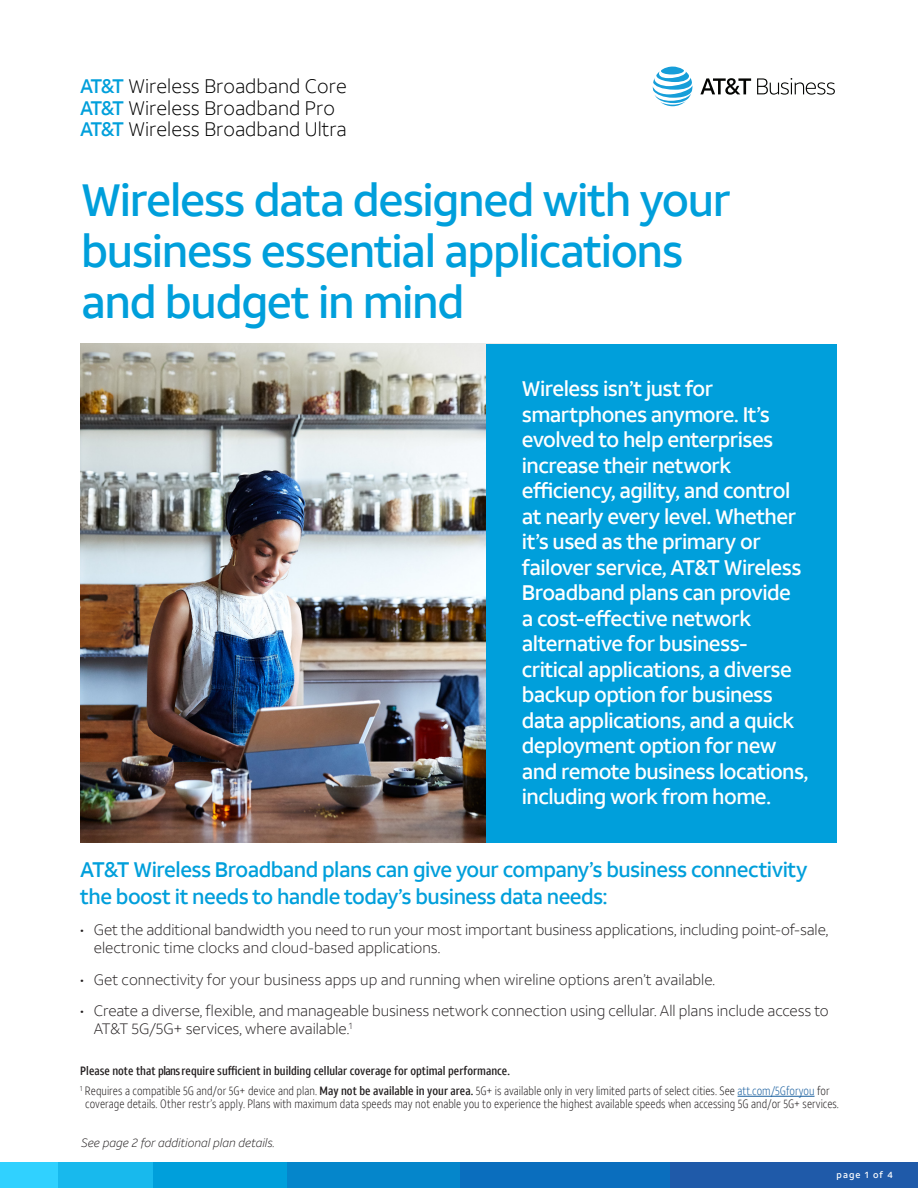
<style>
.page{position:relative;width:918px;height:1188px;background:#fff}
.page>*{position:absolute;margin:0;border:0;box-sizing:border-box;transform-origin:0 0}
.t1{font:500 45px/51px "ATT Aleck Sans";letter-spacing:-.03em;color:#009fdb}
.Overlay_Quote{font:500 21px/25.5px "ATT Aleck Sans";letter-spacing:-.025em;color:#fff}
.Callout{font:500 21px/27px "ATT Aleck Sans";letter-spacing:-.025em;color:#009fdb}
.t2{font:300 19.5px/21.3px "ATT Aleck Sans";color:#000}
.t3{font:300 15px/18px "ATT Aleck Sans";color:#231f20}
.AT_T_type{font:300 12px/13.5px "ATT Aleck Cd";color:#231f20}
.AT_T_type-2{font:500 12px "ATT Aleck Cd";color:#231f20}
.t4{font:italic 300 12px "ATT Aleck Sans";color:#231f20}
.t5{font:500 9px "ATT Aleck Sans";letter-spacing:.12em;color:#fff}
.s1{font-weight:500;color:#009fdb}
.s2{font-weight:500}
.s3{color:#175d9e}
</style>
<div class="page">
<div style="left:669px;top:1163px;width:249px;height:25px;background:#1f5aa9"></div>
<div style="left:459px;top:1163px;width:211px;height:25px;background:#0a6ebe"></div>
<div style="left:287px;top:1163px;width:172px;height:25px;background:#0586cb"></div>
<div style="left:153px;top:1163px;width:134px;height:25px;background:#009fdb"></div>
<div style="left:57px;top:1163px;width:96px;height:25px;background:#18b9ed"></div>
<div style="left:0;top:1162px;width:57px;height:26px;background:#30d1ff"></div>
<svg style="left:700px;top:78px;width:135px;height:17px"></svg>
<svg style="left:653px;top:67px;width:39px;height:39px"></svg>
<img style="left:80px;top:344px;width:406px;height:498px">
<hr style="left:738px;top:1096px;width:77px;height:1px;background:#175d9e">
<div style="left:486px;top:344px;width:351px;height:498px;background:#009fdb"></div>
<p class="t2" style="left:80px;top:76px;width:268px"><span class="s1">AT&amp;T</span> Wireless Broadband Core<br><span class="s1">AT&amp;T</span> Wireless Broadband Pro<br><span class="s1">AT&amp;T</span> Wireless Broadband Ultra</p>
<p class="t1" style="left:81px;top:175px;width:651px">Wireless data designed with your business essential applications and budget in mind</p>
<p class="Overlay_Quote" style="left:522px;top:376px;width:288px">Wireless isn’t just for smartphones anymore. It’s evolved to help enterprises increase their network efficiency, agility, and control at nearly every level. Whether it’s used as the primary or failover service, AT&amp;T Wireless<br>Broadband plans can provide<br>a cost-effective network alternative for business&shy;critical applications, a diverse backup option for business data applications, and a quick deployment option for new and remote business locations, including work from home.</p>
<p class="Callout" style="left:80px;top:856px;width:729px">AT&amp;T Wireless Broadband plans can give your company’s business connectivity the boost it needs to handle today’s business data needs:</p>
<p class="t3" style="left:94px;top:921px;width:736px;text-indent:-14px">• Get the additional bandwidth you need to run your most important business applications, including point-of-sale, electronic time clocks and cloud-based applications.</p>
<p class="t3" style="left:80px;top:970px;width:636px">• Get connectivity for your business apps up and running when wireline options aren’t available.</p>
<p class="t3" style="left:94px;top:1002px;width:737px;text-indent:-14px">• Create a diverse, flexible, and manageable business network connection using cellular. All plans include access to<br>AT&amp;T 5G/5G+ services, where available.<sup>1</sup></p>
<p class="AT_T_type-2" style="left:80px;top:1063px;width:431px">Please note that plans require sufficient in building cellular coverage for optimal performance.</p>
<p class="AT_T_type" style="left:85px;top:1084px;width:755px;text-indent:-5px"><sup>1</sup> Requires a compatible 5G and/or 5G+ device and plan. <span class="s2">May not be available in your area.</span> 5G+ is available only in very limited parts of select cities. See <span class="s3">att.com/5Gforyou</span> for coverage details. Other restr’s apply. Plans with maximum data speeds may not enable you to experience the highest available speeds when accessing 5G and/or 5G+ services.</p>
<p class="t4" style="left:81px;top:1136px;width:195px">See page 2 for additional plan details.</p>
<p class="t5" style="left:837px;top:1169px;width:58px">page 1 of 4</p>
</div>
